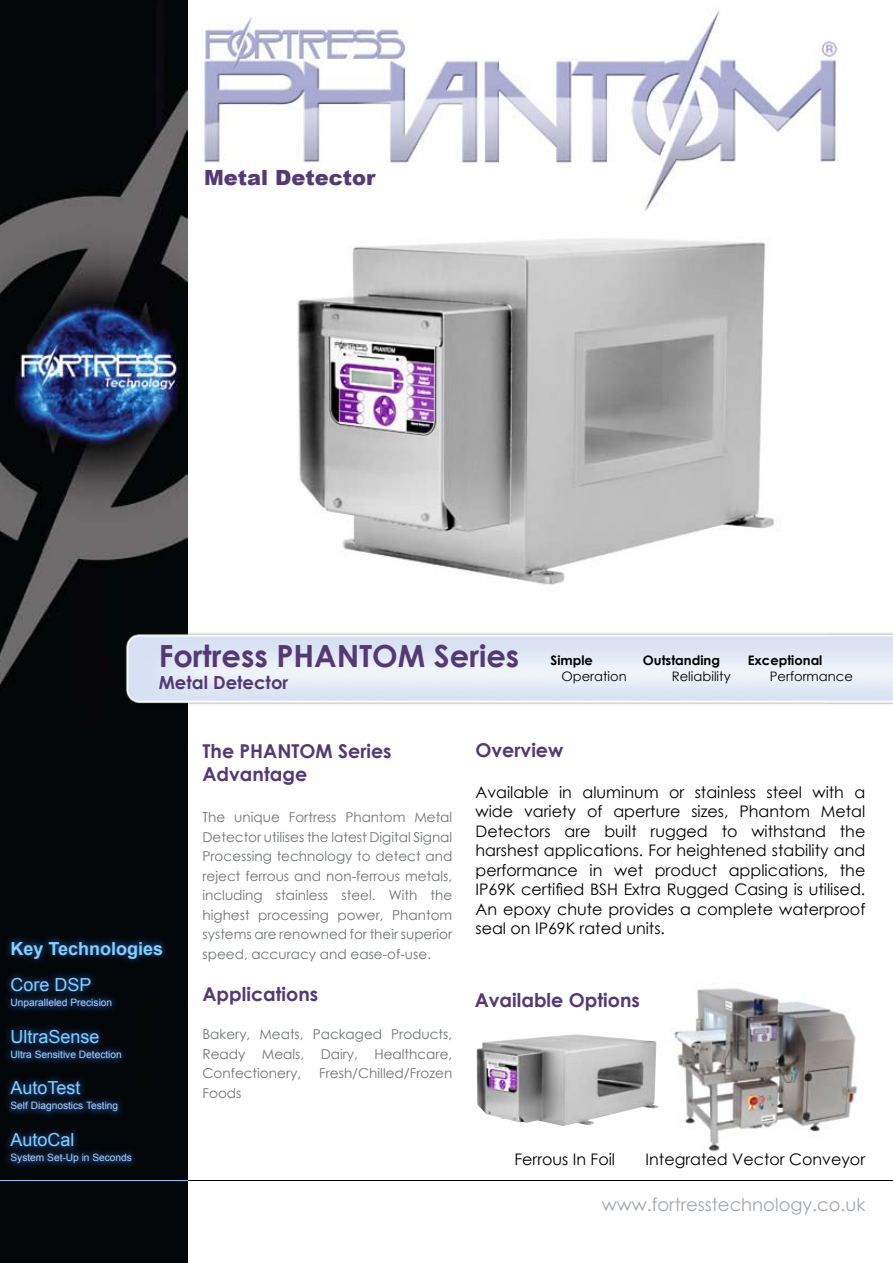
<style>
.page{position:relative;width:893px;height:1263px;background:#fff}
.page>*{position:absolute;margin:0;border:0;box-sizing:border-box;transform-origin:0 0}
.t1{font:700 30.45px "Century Gothic";color:#543975}
.t2{font:900 21px "Arial";color:#543975}
.t3{font:700 19.05px/23px "Century Gothic";color:#543975}
.t4{font:18px "Arial";color:#86d0f4}
.t5{font:18px "Century Gothic";color:#a3a7aa}
.t6{font:700 18px "Arial";color:#86d0f4}
.t7{font:700 18px "Century Gothic";color:#543975}
.t8{font:15.9px/19.5px "Century Gothic";color:#000;text-align:justify}
.t9{font:13.65px/19.5px "Century Gothic";color:#6f7375;text-align:justify}
.t10{font:13.05px "Century Gothic";color:#000}
.t11{font:700 13.05px "Century Gothic";color:#000}
.t12{font:10.2px "Arial";color:#acd2f0}
</style>
<div class="page">
<img style="left:201px;top:10px;width:638px;height:201px">
<img style="left:297px;top:238px;width:477px;height:347px">
<img style="left:0;top:0;width:188px;height:1263px">
<svg style="left:1px;top:933px;width:166px;height:236px;background:#060f1d"></svg>
<img style="left:0;top:620px;width:893px;height:107px">
<img style="left:0;top:1181px;width:188px;height:1px">
<img style="left:670px;top:988px;width:189px;height:164px">
<img style="left:477px;top:1034px;width:181px;height:92px">
<h2 class="t2" style="left:204px;top:162px;width:173px">Metal Detector</h2>
<h1 class="t1" style="left:159px;top:633px;width:362px">Fortress PHANTOM Series</h1>
<h3 class="t7" style="left:159px;top:669px;width:131px">Metal Detector</h3>
<p class="t11" style="left:550px;top:650px;width:44px">Simple</p>
<p class="t10" style="left:561px;top:667px;width:67px">Operation</p>
<p class="t11" style="left:643px;top:650px;width:79px">Outstanding</p>
<p class="t10" style="left:672px;top:667px;width:60px">Reliability</p>
<p class="t11" style="left:748px;top:650px;width:76px">Exceptional</p>
<p class="t10" style="left:770px;top:667px;width:85px">Performance</p>
<h3 class="t6" style="left:10px;top:936px;width:154px">Key Technologies</h3>
<h3 class="t4" style="left:10px;top:973px;width:83px">Core DSP</h3>
<p class="t12" style="left:10px;top:996px;width:103px">Unparalleled Precision</p>
<h3 class="t4" style="left:10px;top:1025px;width:91px">UltraSense</h3>
<p class="t12" style="left:10px;top:1047px;width:113px">Ultra Sensitive Detection</p>
<h3 class="t4" style="left:10px;top:1076px;width:72px">AutoTest</h3>
<p class="t12" style="left:10px;top:1099px;width:109px">Self Diagnostics Testing</p>
<h3 class="t4" style="left:10px;top:1128px;width:66px">AutoCal</h3>
<p class="t12" style="left:10px;top:1151px;width:123px">System Set-Up in Seconds</p>
<h3 class="t3" style="left:202px;top:739px;width:191px">The PHANTOM Series<br>Advantage</h3>
<p class="t9" style="left:202px;top:807px;width:251px">The unique Fortress Phantom Metal Detector utilises the latest Digital Signal Processing technology to detect and reject ferrous and non-ferrous metals, including stainless steel. With the highest processing power, Phantom systems are renowned for their superior speed, accuracy and ease-of-use.</p>
<h3 class="t3" style="left:202px;top:981px;width:117px">Applications</h3>
<p class="t9" style="left:202px;top:1024px;width:251px">Bakery, Meats, Packaged Products, Ready Meals, Dairy, Healthcare, Confectionery,</p>
<p class="t9" style="left:319px;top:1063px;width:135px">Fresh/Chilled/Frozen</p>
<p class="t9" style="left:202px;top:1083px;width:40px">Foods</p>
<h3 class="t3" style="left:476px;top:737px;width:89px">Overview</h3>
<p class="t8" style="left:476px;top:782px;width:391px">Available in aluminum or stainless steel with a wide variety of aperture sizes, Phantom Metal Detectors are built rugged to withstand the harshest applications. For heightened stability and performance in wet product applications, the IP69K certified BSH Extra Rugged Casing is utilised.<br>An epoxy chute provides a complete waterproof seal on IP69K rated units.</p>
<h3 class="t3" style="left:475px;top:988px;width:167px">Available Options</h3>
<p class="t8" style="left:514px;top:1149px;width:102px">Ferrous In Foil</p>
<p class="t8" style="left:646px;top:1149px;width:221px">Integrated Vector Conveyor</p>
<h3 class="t5" style="left:602px;top:1191px;width:265px">www.fortresstechnology.co.uk</h3>
</div>
